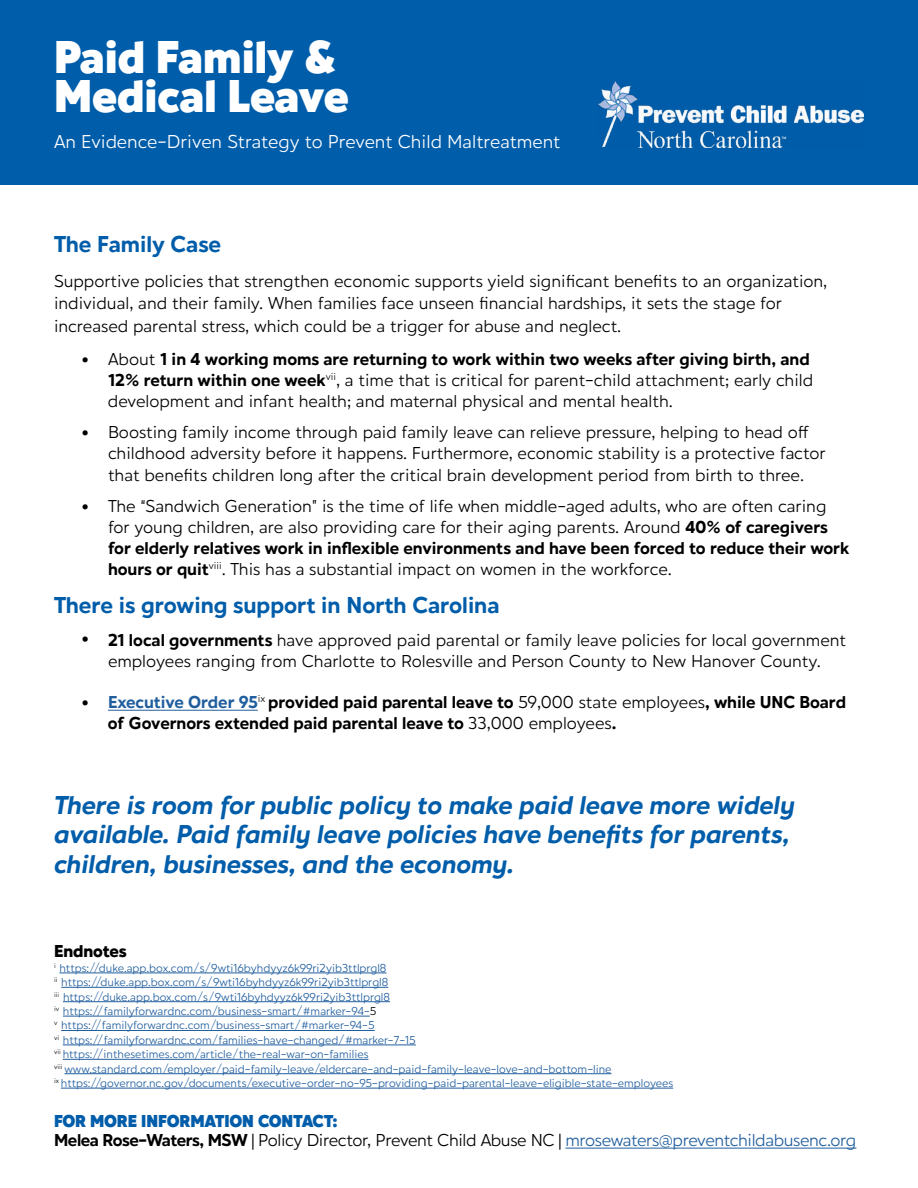
<style>
.page{position:relative;width:918px;height:1188px;background:#fff}
.page>*{position:absolute;margin:0;border:0;box-sizing:border-box;transform-origin:0 0}
.t1{font:800 48px/39px "Hartwell";color:#fff}
.t2{font:italic 700 27px/29.1px "Hartwell";color:#005daa}
.t3{font:700 24px "Hartwell";color:#005daa}
.t4{font:19.5px "Hartwell";letter-spacing:-.005em;color:#fff}
.t5{font:18px/21px "Hartwell";color:#000}
.t6{font:700 18px/21px "Hartwell";letter-spacing:-.005em;color:#000}
.t7{font:18px/19.4px "Hartwell";letter-spacing:-.025em;color:#000}
.t8{font:900 18px "Hartwell";letter-spacing:-.01em;color:#000}
.t9{font:12px/14.4px "Hartwell";color:#215e9e}
.s1{font-family:"Calibri";font-size:16.5px}
.s2{font-weight:700}
.s3{font-family:"Calibri";font-weight:400;font-size:16.5px}
.s4{color:#215e9e}
.s5{font-weight:400}
.s6{color:#000}
.s7{font-weight:800;color:#005daa}
</style>
<div class="page">
<div style="left:0;top:0;width:918px;height:185px;background:#005daa"></div>
<img style="left:599px;top:82px;width:265px;height:65px">
<hr style="left:108px;top:710px;width:150px;height:1px;background:#215e9e">
<hr style="left:565px;top:1148px;width:291px;height:1px;background:#215e9e">
<hr style="left:59px;top:973px;width:328px;height:1px;background:#215e9e">
<hr style="left:61px;top:987px;width:327px;height:1px;background:#215e9e">
<hr style="left:63px;top:1001px;width:327px;height:1px;background:#215e9e">
<hr style="left:63px;top:1016px;width:307px;height:1px;background:#215e9e">
<hr style="left:61px;top:1030px;width:314px;height:1px;background:#215e9e">
<hr style="left:63px;top:1045px;width:353px;height:1px;background:#215e9e">
<hr style="left:63px;top:1059px;width:305px;height:1px;background:#215e9e">
<hr style="left:65px;top:1073px;width:547px;height:1px;background:#215e9e">
<hr style="left:61px;top:1088px;width:612px;height:1px;background:#215e9e">
<h1 class="t1" style="left:54px;top:43px;width:296px">Paid Family &amp;<br>Medical Leave</h1>
<p class="t4" style="left:54px;top:130px;width:508px">An Evidence-Driven Strategy to Prevent Child Maltreatment</p>
<h3 class="t3" style="left:54px;top:230px;width:169px">The Family Case</h3>
<p class="t5" style="left:54px;top:271px;width:775px;line-height:22.5px">Supportive policies that strengthen economic supports yield significant benefits to an organization, individual, and their family. When families face unseen financial hardships, it sets the stage for increased parental stress, which could be a trigger for abuse and neglect.</p>
<p class="t5" style="left:108px;top:350px;width:707px;text-indent:-27px"><span class="s1">•</span> About <span class="s2">1 in 4 working moms are returning to work within two weeks after giving birth, and<br>12% return within one week</span><sup>vii</sup>, a time that is critical for parent-child attachment; early child development and infant health; and maternal physical and mental health.</p>
<p class="t5" style="left:108px;top:424px;width:719px;text-indent:-27px"><span class="s1">•</span> Boosting family income through paid family leave can relieve pressure, helping to head off childhood adversity before it happens. Furthermore, economic stability is a protective factor that benefits children long after the critical brain development period from birth to three.</p>
<p class="t5" style="left:108px;top:497px;width:743px;text-indent:-27px"><span class="s1">•</span> The “Sandwich Generation” is the time of life when middle-aged adults, who are often caring for young children, are also providing care for their aging parents. Around <span class="s2">40% of caregivers for elderly relatives work in inflexible environments and have been forced to reduce their work hours or quit</span><sup>viii</sup>. This has a substantial impact on women in the workforce.</p>
<h3 class="t3" style="left:54px;top:591px;width:447px">There is growing support in North Carolina</h3>
<p class="t5" style="left:81px;top:631px;width:767px;text-align:center">• <span class="s2">21 local governments</span> have approved paid parental or family leave policies for local government employees ranging from Charlotte to Rolesville and Person County to New Hanover County.</p>
<p class="t6" style="left:108px;top:694px;width:740px;text-indent:-27px"><span class="s3">•</span> <span class="s4">Executive Order 95</span><sup>ix</sup> provided paid parental leave to <span class="s5">59,000 state employees</span>, while UNC Board of Governors extended paid parental leave to <span class="s5">33,000 employees</span>.</p>
<h2 class="t2" style="left:54px;top:793px;width:742px">There is room for public policy to make paid leave more widely available. Paid family leave policies have benefits for parents, children, businesses, and the economy.</h2>
<p class="t8" style="left:54px;top:941px;width:74px">Endnotes</p>
<p class="t9" style="left:54px;top:962px;width:621px"><sup>i</sup> https://duke.app.box.com/s/9wti16byhdyyz6k99ri2yib3ttlprgl8<br><sup>ii</sup> https://duke.app.box.com/s/9wti16byhdyyz6k99ri2yib3ttlprgl8<br><sup>iii</sup> https://duke.app.box.com/s/9wti16byhdyyz6k99ri2yib3ttlprgl8<br><sup>iv</sup> https://familyforwardnc.com/business-smart/#marker-94-<span class="s6">5<br></span><sup>v</sup> https://familyforwardnc.com/business-smart/#marker-94-5<br><sup>vi</sup> https://familyforwardnc.com/families-have-changed/#marker-7-15<br><sup>vii</sup> https://inthesetimes.com/article/the-real-war-on-families<br><sup>viii</sup> www.standard.com/employer/paid-family-leave/eldercare-and-paid-family-leave-love-and-bottom-line<br><sup>ix</sup> https://governor.nc.gov/documents/executive-order-no-95-providing-paid-parental-leave-eligible-state-employees</p>
<p class="t7" style="left:54px;top:1113px;width:804px"><span class="s7">FOR MORE INFORMATION CONTACT:<br></span><span class="s2">Melea Rose-Waters, MSW</span> | Policy Director, Prevent Child Abuse NC | <span class="s4">mrosewaters@preventchildabusenc.org</span></p>
</div>
